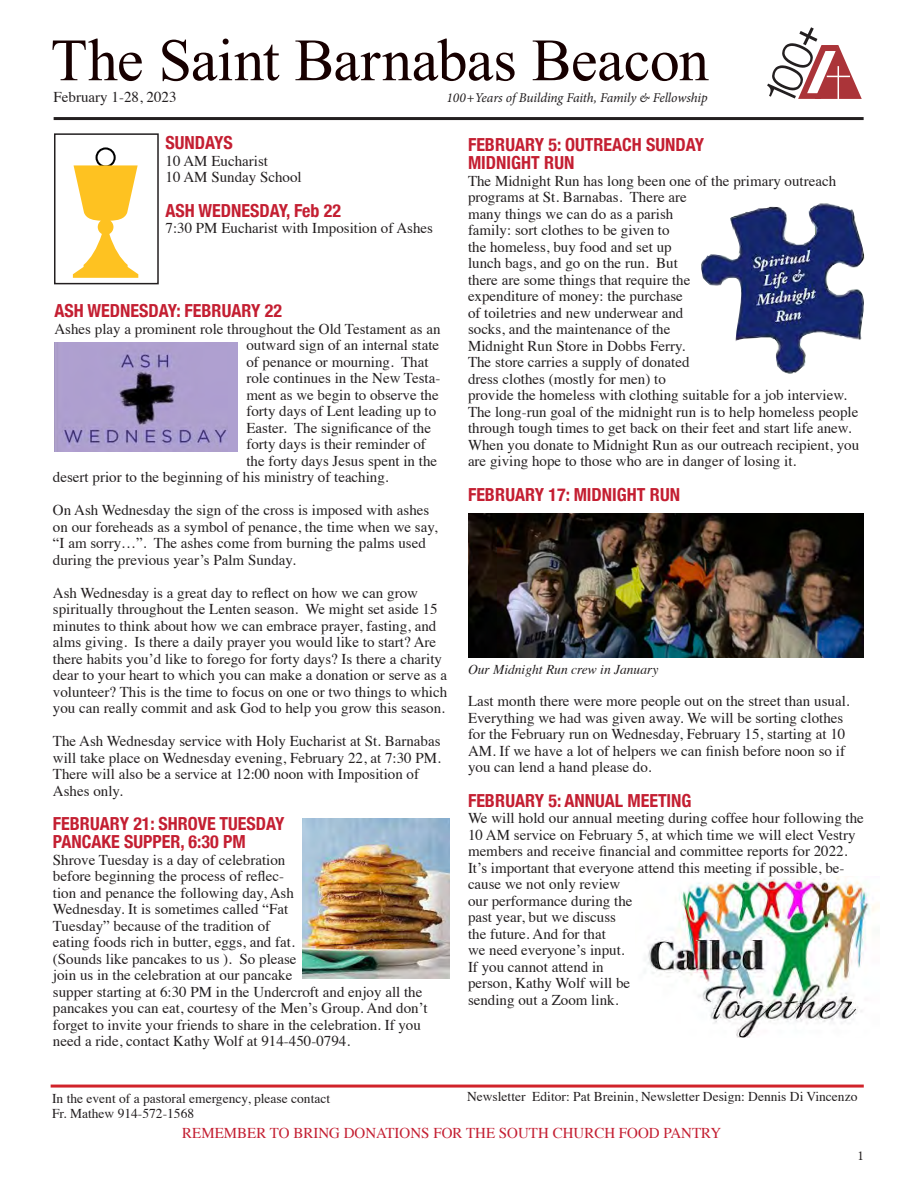
<style>
.page{position:relative;width:918px;height:1188px;background:#fff}
.page>*{position:absolute;margin:0;border:0;box-sizing:border-box;transform-origin:0 0}
.t1{font:60px "Times New Roman";letter-spacing:-.01em;color:#170000}
.txt-1{font:700 condensed 18px/18px "Helvetica Neue";color:#c41f32}
.txt-1-2{font:15px/16.5px "Times";color:#231f20}
.txt-1-3{font:15px "Times";color:#c41f32}
.Subhead{font:13.5px/15px "Times";color:#231f20}
.Paragraph_Style_2{font:13.5px "Times";color:#231f20}
.t2{font:italic 13.5px "Minion Pro";letter-spacing:-.015em;color:#231f20}
.t3{font:italic 13.5px "Times";color:#231f20}
.t4{font:13.5px "Minion Pro";color:#231f20}
.s1{font-style:normal}
</style>
<div class="page">
<hr style="left:54px;top:117px;width:810px;height:3px;background:#231f20">
<hr style="left:51px;top:1085px;width:813px;height:3px;background:#d1232a">
<div style="left:96px;top:147px;width:20px;height:21px;border:2px solid #000001;border-radius:50%"></div>
<svg style="left:73px;top:165px;width:65px;height:113px"></svg>
<div style="left:54px;top:133px;width:105px;height:151px;border:2px solid #231f20"></div>
<svg style="left:767px;top:27px;width:95px;height:72px"></svg>
<img style="left:302px;top:819px;width:148px;height:160px">
<img style="left:54px;top:342px;width:183px;height:110px">
<img style="left:468px;top:513px;width:396px;height:145px">
<img style="left:701px;top:203px;width:164px;height:171px">
<img style="left:648px;top:876px;width:232px;height:161px">
<p class="t1" style="left:51px;top:20px;width:660px">The Saint Barnabas Beacon</p>
<p class="txt-1-2" style="left:54px;top:87px;width:124px">February 1-28, 2023</p>
<p class="t2" style="left:446px;top:88px;width:263px">100<span class="s1">+</span>Years of Building Faith, Family &amp; Fellowship</p>
<p class="txt-1" style="left:166px;top:133px;width:69px">SUNDAYS</p>
<p class="txt-1-2" style="left:166px;top:151px;width:104px">10 AM Eucharist</p>
<p class="txt-1-2" style="left:166px;top:168px;width:138px">10 AM Sunday School</p>
<p class="txt-1" style="left:166px;top:200px;width:177px">ASH WEDNESDAY, Feb 22</p>
<p class="txt-1-2" style="left:166px;top:219px;width:269px">7:30 PM Eucharist with Imposition of Ashes</p>
<p class="txt-1" style="left:468px;top:135px;width:238px">FEBRUARY 5: OUTREACH SUNDAY</p>
<p class="txt-1" style="left:468px;top:153px;width:108px">MIDNIGHT RUN</p>
<p class="txt-1-2" style="left:468px;top:171px;width:393px">The Midnight Run has long been one of the primary outreach programs at St. Barnabas. There are<br>many things we can do as a parish<br>family: sort clothes to be given to<br>the homeless, buy food and set up<br>lunch bags, and go on the run. But<br>there are some things that require the<br>expenditure of money: the purchase<br>of toiletries and new underwear and<br>socks, and the maintenance of the<br>Midnight Run Store in Dobbs Ferry.<br>The store carries a supply of donated<br>dress clothes (mostly for men) to<br>provide the homeless with clothing suitable for a job interview.<br>The long-run goal of the midnight run is to help homeless people through tough times to get back on their feet and start life anew.<br>When you donate to Midnight Run as our outreach recipient, you are giving hope to those who are in danger of losing it.</p>
<p class="txt-1" style="left:468px;top:484px;width:214px">FEBRUARY 17: MIDNIGHT RUN</p>
<p class="txt-1" style="left:54px;top:301px;width:229px">ASH WEDNESDAY: FEBRUARY 22</p>
<p class="txt-1-2" style="left:54px;top:319px;width:388px">Ashes play a prominent role throughout the Old Testament as an</p>
<p class="txt-1-2" style="left:246px;top:336px;width:194px">outward sign of an internal state</p>
<p class="txt-1-2" style="left:246px;top:352px;width:184px">of penance or mourning. That</p>
<p class="txt-1-2" style="left:246px;top:369px;width:196px">role continues in the New Testa-</p>
<p class="txt-1-2" style="left:246px;top:385px;width:194px">ment as we begin to observe the</p>
<p class="txt-1-2" style="left:246px;top:402px;width:191px">forty days of Lent leading up to</p>
<p class="txt-1-2" style="left:246px;top:418px;width:186px">Easter. The significance of the</p>
<p class="txt-1-2" style="left:246px;top:435px;width:181px">forty days is their reminder of</p>
<p class="txt-1-2" style="left:246px;top:451px;width:192px">the forty days Jesus spent in the</p>
<p class="txt-1-2" style="left:53px;top:468px;width:337px">desert prior to the beginning of his ministry of teaching.</p>
<p class="txt-1-2" style="left:53px;top:501px;width:386px">On Ash Wednesday the sign of the cross is imposed with ashes on our foreheads as a symbol of penance, the time when we say, “I am sorry…”. The ashes come from burning the palms used during the previous year’s Palm Sunday.</p>
<p class="txt-1-2" style="left:53px;top:583px;width:396px">Ash Wednesday is a great day to reflect on how we can grow spiritually throughout the Lenten season. We might set aside 15 minutes to think about how we can embrace prayer, fasting, and alms giving. Is there a daily prayer you would like to start? Are there habits you’d like to forego for forty days? Is there a charity dear to your heart to which you can make a donation or serve as a volunteer? This is the time to focus on one or two things to which you can really commit and ask God to help you grow this season.</p>
<p class="txt-1-2" style="left:53px;top:732px;width:390px">The Ash Wednesday service with Holy Eucharist at St. Barnabas will take place on Wednesday evening, February 22, at 7:30 PM.<br>There will also be a service at 12:00 noon with Imposition of Ashes only.</p>
<p class="txt-1" style="left:53px;top:814px;width:233px">FEBRUARY 21: SHROVE TUESDAY<br>PANCAKE SUPPER, 6:30 PM</p>
<p class="txt-1-2" style="left:53px;top:850px;width:376px">Shrove Tuesday is a day of celebration<br>before beginning the process of reflec-<br>tion and penance the following day, Ash<br>Wednesday. It is sometimes called “Fat<br>Tuesday” because of the tradition of<br>eating foods rich in butter, eggs, and fat.<br>(Sounds like pancakes to us ). So please<br>join us in the celebration at our pancake<br>supper starting at 6:30 PM in the Undercroft and enjoy all the pancakes you can eat, courtesy of the Men’s Group. And don’t forget to invite your friends to share in the celebration. If you need a ride, contact Kathy Wolf at 914-450-0794.</p>
<p class="t3" style="left:468px;top:658px;width:192px">Our Midnight Run crew in January</p>
<p class="txt-1-2" style="left:468px;top:691px;width:383px">Last month there were more people out on the street than usual.<br>Everything we had was given away. We will be sorting clothes for the February run on Wednesday, February 15, starting at 10<br>AM. If we have a lot of helpers we can finish before noon so if you can lend a hand please do.</p>
<p class="txt-1" style="left:468px;top:790px;width:225px">FEBRUARY 5: ANNUAL MEETING</p>
<p class="txt-1-2" style="left:468px;top:808px;width:397px">We will hold our annual meeting during coffee hour following the 10 AM service on February 5, at which time we will elect Vestry members and receive financial and committee reports for 2022.<br>It’s important that everyone attend this meeting if possible, be&shy;cause we not only review<br>our performance during the<br>past year, but we discuss<br>the future. And for that<br>we need everyone’s input.<br>If you cannot attend in<br>person, Kathy Wolf will be<br>sending out a Zoom link.</p>
<p class="Paragraph_Style_2" style="left:467px;top:1084px;width:392px">Newsletter Editor: Pat Breinin, Newsletter Design: Dennis Di Vincenzo</p>
<p class="Subhead" style="left:52px;top:1089px;width:280px">In the event of a pastoral emergency, please contact<br>Fr. Mathew 914-572-1568</p>
<p class="txt-1-3" style="left:182px;top:1119px;width:541px">REMEMBER TO BRING DONATIONS FOR THE SOUTH CHURCH FOOD PANTRY</p>
<p class="t4" style="left:858px;top:1147px;width:8px">1</p>
</div>
